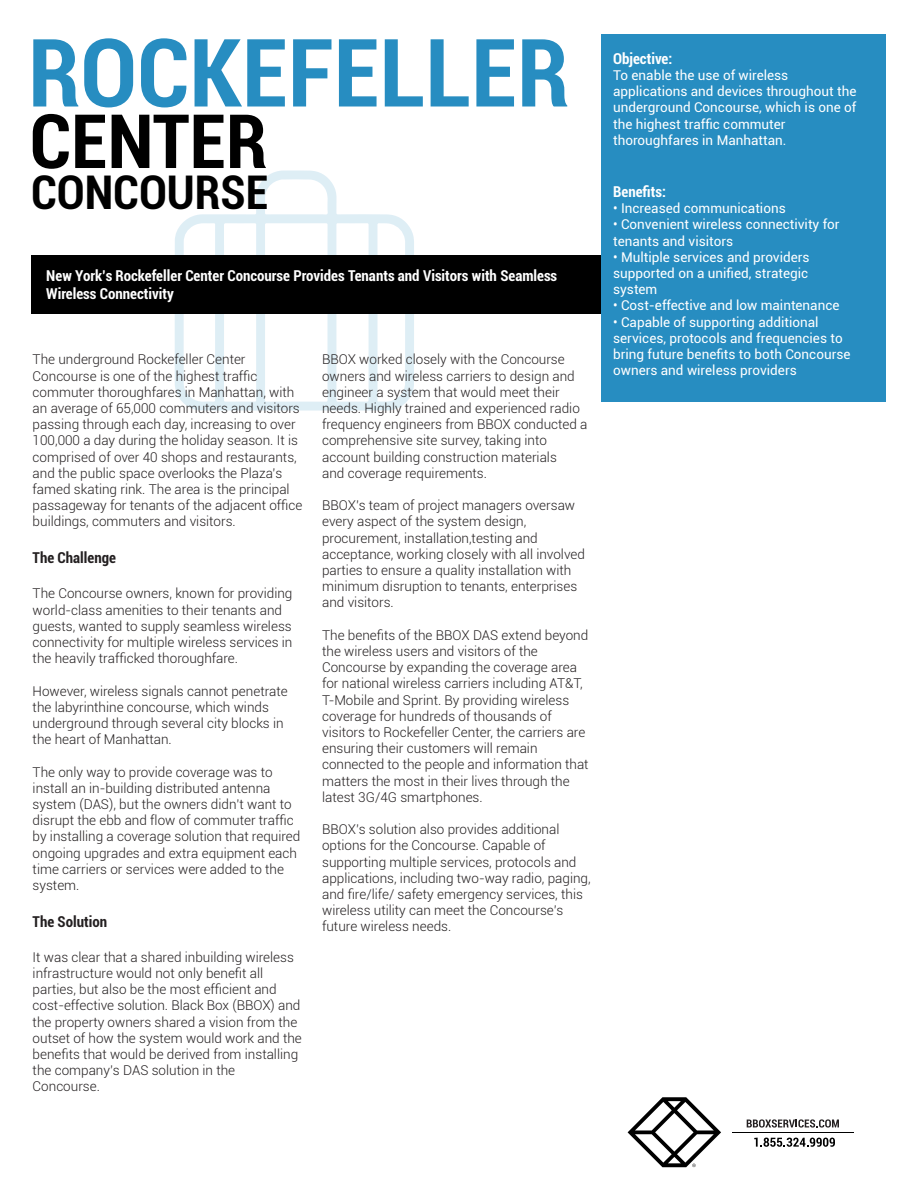
<style>
.page{position:relative;width:918px;height:1188px;background:#fff}
.page>*{position:absolute;margin:0;border:0;box-sizing:border-box;transform-origin:0 0}
.t1{font:700 condensed 94.5px "Roboto";color:#278dc1}
.t2{font:700 condensed 75px "Roboto";color:#000}
.t3{font:700 condensed 46.5px "Roboto";color:#000}
.t4{font:700 condensed 15px/18px "Roboto";color:#fff}
.t5{font:700 condensed 15px "Roboto";color:#231f20}
.t6{font:300 13.5px/16.2px "Roboto";color:#231f20}
.t7{font:13.5px/16.2px "Roboto";color:#fff}
</style>
<div class="page">
<svg style="left:175px;top:170px;width:239px;height:241px"></svg>
<div style="left:31px;top:255px;width:578px;height:59px;background:#000"></div>
<div style="left:601px;top:34px;width:284px;height:368px;background:#278dc1"></div>
<svg style="left:628px;top:1097px;width:93px;height:70px"></svg>
<svg style="left:754px;top:1138px;width:81px;height:9px"></svg>
<hr style="left:732px;top:1132px;width:122px;height:1px;background:#000">
<svg style="left:747px;top:1119px;width:92px;height:9px"></svg>
<h1 class="t1" style="left:28px;top:7px;width:543px">ROCKEFELLER</h1>
<h2 class="t2" style="left:30px;top:89px;width:239px">CENTER</h2>
<h3 class="t3" style="left:31px;top:160px;width:239px">CONCOURSE</h3>
<p class="t4" style="left:46px;top:266px;width:512px">New York’s Rockefeller Center Concourse Provides Tenants and Visitors with Seamless<br>Wireless Connectivity</p>
<p class="t6" style="left:33px;top:351px;width:271px">The underground Rockefeller Center Concourse is one of the highest traffic commuter thoroughfares in Manhattan, with an average of 65,000 commuters and visitors passing through each day, increasing to over 100,000 a day during the holiday season. It is comprised of over 40 shops and restaurants, and the public space overlooks the Plaza’s famed skating rink. The area is the principal passageway for tenants of the adjacent office buildings, commuters and visitors.</p>
<p class="t5" style="left:33px;top:547px;width:85px">The Challenge</p>
<p class="t6" style="left:33px;top:585px;width:261px">The Concourse owners, known for providing world-class amenities to their tenants and guests, wanted to supply seamless wireless connectivity for multiple wireless services in the heavily trafficked thoroughfare.</p>
<p class="t6" style="left:33px;top:682px;width:257px">However, wireless signals cannot penetrate the labyrinthine concourse, which winds underground through several city blocks in the heart of Manhattan.</p>
<p class="t6" style="left:33px;top:763px;width:269px">The only way to provide coverage was to install an in-building distributed antenna system (DAS), but the owners didn’t want to disrupt the ebb and flow of commuter traffic by installing a coverage solution that required ongoing upgrades and extra equipment each time carriers or services were added to the system.</p>
<p class="t5" style="left:33px;top:911px;width:76px">The Solution</p>
<p class="t6" style="left:33px;top:948px;width:271px">It was clear that a shared inbuilding wireless infrastructure would not only benefit all parties, but also be the most efficient and cost-effective solution. Black Box (BBOX) and the property owners shared a vision from the outset of how the system would work and the benefits that would be derived from installing the company’s DAS solution in the Concourse.</p>
<p class="t6" style="left:322px;top:351px;width:267px">BBOX worked closely with the Concourse owners and wireless carriers to design and engineer a system that would meet their needs. Highly trained and experienced radio frequency engineers from BBOX conducted a comprehensive site survey, taking into account building construction materials<br>and coverage requirements.</p>
<p class="t6" style="left:322px;top:497px;width:264px">BBOX’s team of project managers oversaw every aspect of the system design, procurement, installation,testing and acceptance, working closely with all involved parties to ensure a quality installation with minimum disruption to tenants, enterprises and visitors.</p>
<p class="t6" style="left:322px;top:627px;width:268px">The benefits of the BBOX DAS extend beyond the wireless users and visitors of the Concourse by expanding the coverage area for national wireless carriers including AT&amp;T, T-Mobile and Sprint. By providing wireless coverage for hundreds of thousands of visitors to Rockefeller Center, the carriers are ensuring their customers will remain connected to the people and information that matters the most in their lives through the latest 3G/4G smartphones.</p>
<p class="t6" style="left:322px;top:821px;width:270px">BBOX’s solution also provides additional options for the Concourse. Capable of supporting multiple services, protocols and applications, including two-way radio, paging, and fire/life/ safety emergency services, this wireless utility can meet the Concourse’s future wireless needs.</p>
<p class="t4" style="left:613px;top:49px;width:61px">Objective:</p>
<p class="t7" style="left:613px;top:67px;width:245px">To enable the use of wireless applications and devices throughout the underground Concourse, which is one of the highest traffic commuter thoroughfares in Manhattan.</p>
<p class="t4" style="left:613px;top:182px;width:54px">Benefits:</p>
<p class="t7" style="left:613px;top:200px;width:174px">• Increased communications</p>
<p class="t7" style="left:613px;top:216px;width:228px">• Convenient wireless connectivity for tenants and visitors</p>
<p class="t7" style="left:613px;top:248px;width:198px;text-align:justify">• Multiple services and providers supported on a unified, strategic system</p>
<p class="t7" style="left:613px;top:297px;width:228px">• Cost-effective and low maintenance</p>
<p class="t7" style="left:613px;top:313px;width:239px">• Capable of supporting additional services, protocols and frequencies to bring future benefits to both Concourse owners and wireless providers</p>
</div>
